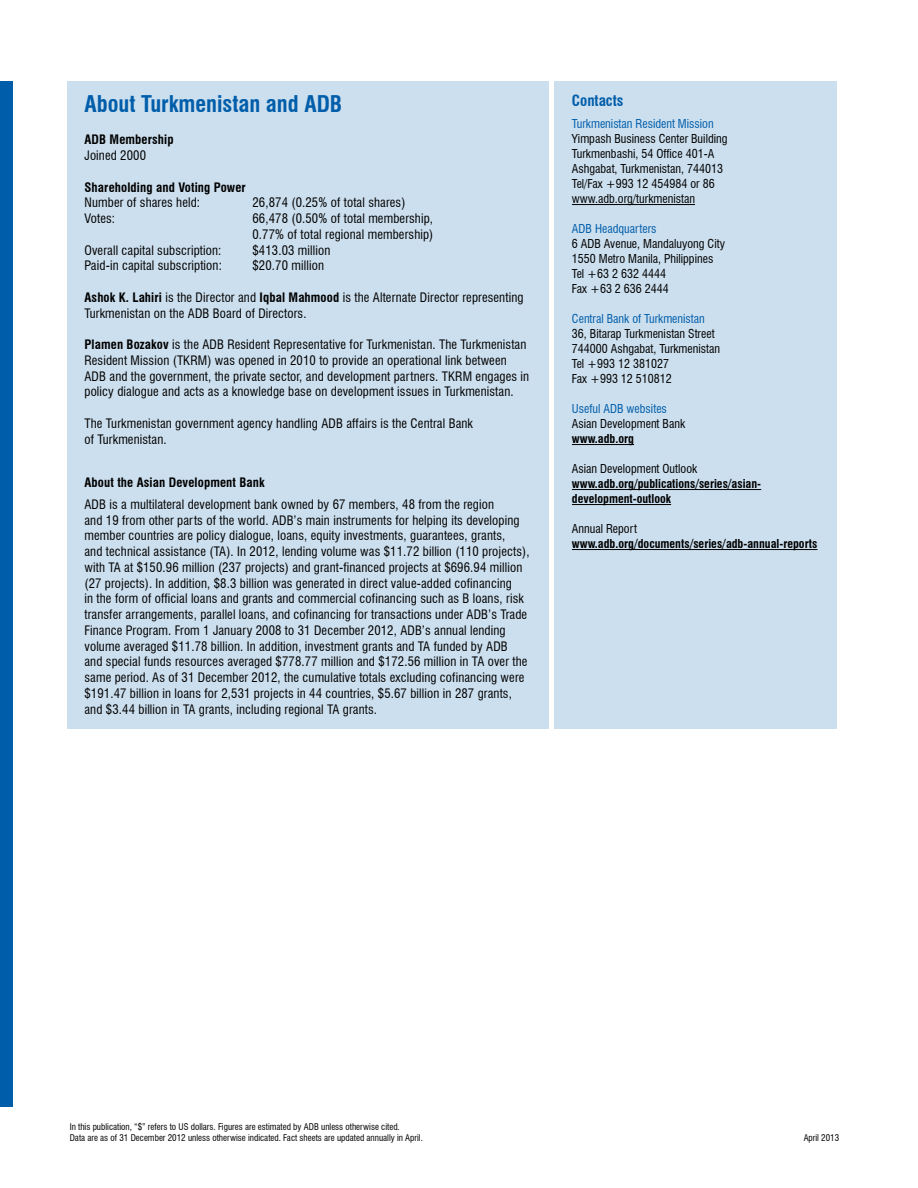
<style>
.page{position:relative;width:918px;height:1188px;background:#fff}
.page>*{position:absolute;margin:0;border:0;box-sizing:border-box;transform-origin:0 0}
.t1{font:700 condensed 22.5px "Swiss 721 BT";color:#005daa}
.t2{font:700 condensed 15px "Swiss 721 BT";color:#005daa}
.t3{font:condensed 12.75px/15.8px "Swiss 721 BT";letter-spacing:.01em;color:#000}
.t4{font:700 condensed 12.75px "Swiss 721 BT";letter-spacing:.01em;color:#000}
.t5{font:condensed 12px/15px "Swiss 721 BT";color:#000}
.t6{font:700 condensed 12px/15px "Swiss 721 BT";color:#000}
.t7{font:condensed 12px "Swiss 721 BT";color:#005daa}
.t8{font:condensed 9px/10.8px "Swiss 721 BT";color:#000}
.s1{font-weight:700}
</style>
<div class="page">
<div style="left:0;top:81px;width:14px;height:1026px;background:#005daa"></div>
<div style="left:67px;top:81px;width:482px;height:648px;background:#ccdfee"></div>
<div style="left:555px;top:81px;width:282px;height:648px;background:#ccdfee"></div>
<hr style="left:572px;top:204px;width:123px;height:1px;background:#000">
<hr style="left:572px;top:444px;width:62px;height:1px;background:#000">
<hr style="left:572px;top:489px;width:189px;height:1px;background:#000">
<hr style="left:572px;top:504px;width:99px;height:1px;background:#000">
<hr style="left:572px;top:549px;width:245px;height:1px;background:#000">
<h1 class="t1" style="left:85px;top:90px;width:259px">About Turkmenistan and ADB</h1>
<p class="t4" style="left:85px;top:132px;width:91px">ADB Membership</p>
<p class="t3" style="left:85px;top:148px;width:63px">Joined 2000</p>
<p class="t4" style="left:85px;top:179px;width:163px">Shareholding and Voting Power</p>
<p class="t3" style="left:85px;top:195px;width:117px">Number of shares held:</p>
<p class="t3" style="left:253px;top:195px;width:155px">26,874 (0.25% of total shares)</p>
<p class="t3" style="left:85px;top:211px;width:32px">Votes:</p>
<p class="t3" style="left:253px;top:211px;width:182px">66,478 (0.50% of total membership,<br>0.77% of total regional membership)</p>
<p class="t3" style="left:85px;top:242px;width:138px">Overall capital subscription:</p>
<p class="t3" style="left:253px;top:242px;width:79px">$413.03 million</p>
<p class="t3" style="left:85px;top:258px;width:139px">Paid-in capital subscription:</p>
<p class="t3" style="left:253px;top:258px;width:73px">$20.70 million</p>
<p class="t3" style="left:85px;top:289px;width:441px"><span class="s1">Ashok K. Lahiri</span> is the Director and <span class="s1">Iqbal Mahmood</span> is the Alternate Director representing<br>Turkmenistan on the ADB Board of Directors.</p>
<p class="t3" style="left:85px;top:337px;width:446px"><span class="s1">Plamen Bozakov</span> is the ADB Resident Representative for Turkmenistan. The Turkmenistan Resident Mission (TKRM) was opened in 2010 to provide an operational link between ADB and the government, the private sector, and development partners. TKRM engages in policy dialogue and acts as a knowledge base on development issues in Turkmenistan.</p>
<p class="t3" style="left:85px;top:415px;width:390px">The Turkmenistan government agency handling ADB affairs is the Central Bank of Turkmenistan.</p>
<p class="t4" style="left:85px;top:475px;width:182px">About the Asian Development Bank</p>
<p class="t3" style="left:85px;top:496px;width:447px">ADB is a multilateral development bank owned by 67 members, 48 from the region<br>and 19 from other parts of the world. ADB’s main instruments for helping its developing member countries are policy dialogue, loans, equity investments, guarantees, grants,<br>and technical assistance (TA). In 2012, lending volume was $11.72 billion (110 projects), with TA at $150.96 million (237 projects) and grant-financed projects at $696.94 million (27 projects). In addition, $8.3 billion was generated in direct value-added cofinancing<br>in the form of official loans and grants and commercial cofinancing such as B loans, risk transfer arrangements, parallel loans, and cofinancing for transactions under ADB’s Trade Finance Program. From 1 January 2008 to 31 December 2012, ADB’s annual lending volume averaged $11.78 billion. In addition, investment grants and TA funded by ADB<br>and special funds resources averaged $778.77 million and $172.56 million in TA over the same period. As of 31 December 2012, the cumulative totals excluding cofinancing were $191.47 billion in loans for 2,531 projects in 44 countries, $5.67 billion in 287 grants, and $3.44 billion in TA grants, including regional TA grants.</p>
<p class="t2" style="left:572px;top:91px;width:53px">Contacts</p>
<p class="t7" style="left:572px;top:117px;width:143px">Turkmenistan Resident Mission</p>
<p class="t5" style="left:572px;top:132px;width:157px">Yimpash Business Center Building<br>Turkmenbashi, 54 Office 401-A<br>Ashgabat, Turkmenistan, 744013<br>Tel/Fax +993 12 454984 or 86 www.adb.org/turkmenistan</p>
<p class="t7" style="left:572px;top:222px;width:86px">ADB Headquarters</p>
<p class="t5" style="left:572px;top:237px;width:155px">6 ADB Avenue, Mandaluyong City<br>1550 Metro Manila, Philippines<br>Tel +63 2 632 4444<br>Fax +63 2 636 2444</p>
<p class="t7" style="left:572px;top:312px;width:134px">Central Bank of Turkmenistan</p>
<p class="t5" style="left:572px;top:327px;width:150px">36, Bitarap Turkmenistan Street<br>744000 Ashgabat, Turkmenistan<br>Tel +993 12 381027<br>Fax +993 12 510812</p>
<p class="t7" style="left:572px;top:402px;width:96px">Useful ADB websites</p>
<p class="t5" style="left:572px;top:417px;width:115px">Asian Development Bank</p>
<p class="t6" style="left:572px;top:432px;width:64px">www.adb.org</p>
<p class="t5" style="left:572px;top:462px;width:127px">Asian Development Outlook</p>
<p class="t6" style="left:572px;top:477px;width:191px">www.adb.org/publications/series/asian&shy;development-outlook</p>
<p class="t5" style="left:572px;top:522px;width:67px">Annual Report</p>
<p class="t6" style="left:572px;top:537px;width:247px">www.adb.org/documents/series/adb-annual-reports</p>
<p class="t8" style="left:70px;top:1122px;width:355px">In this publication, “$” refers to US dollars. Figures are estimated by ADB unless otherwise cited.<br>Data are as of 31 December 2012 unless otherwise indicated. Fact sheets are updated annually in April.</p>
<p class="t8" style="left:804px;top:1132px;width:37px">April 2013</p>
</div>
